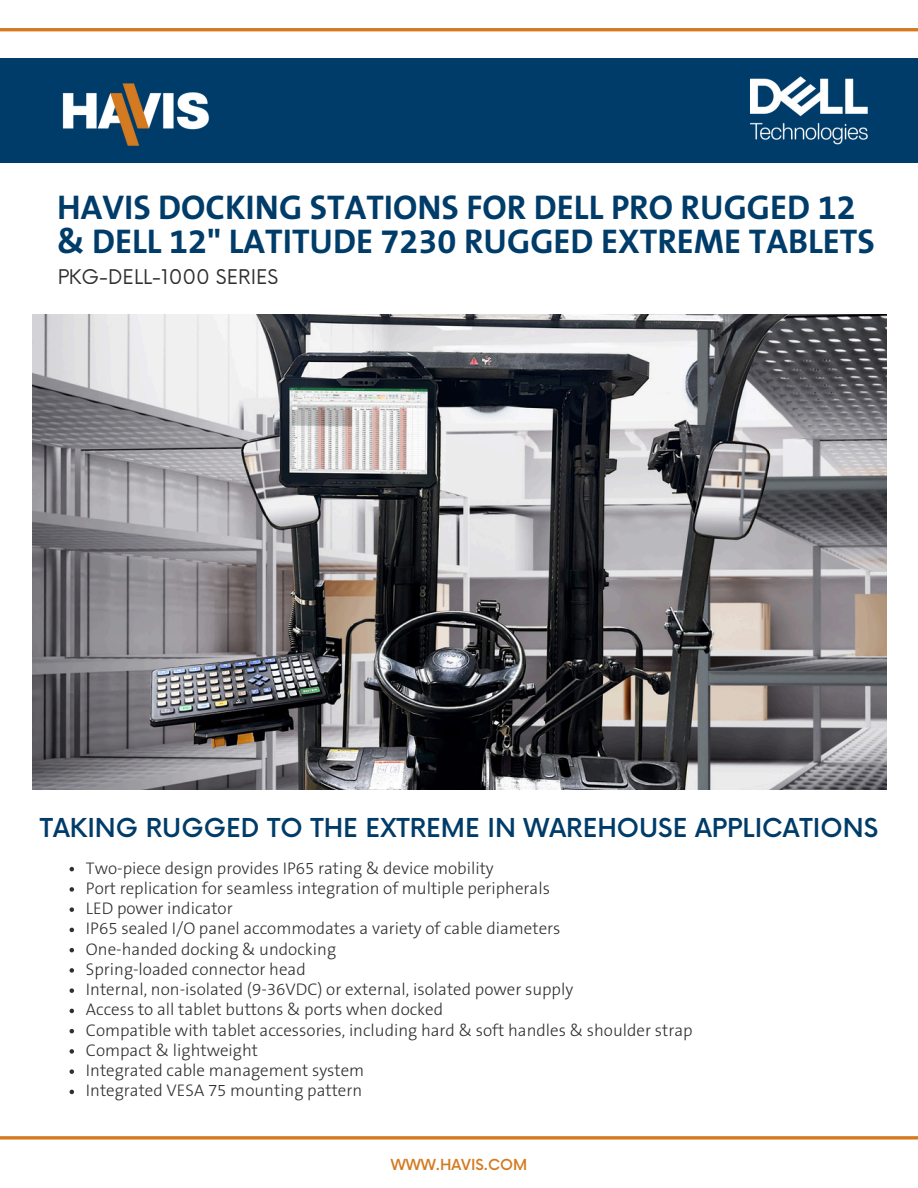
<style>
.page{position:relative;width:918px;height:1188px;background:#fff}
.page>*{position:absolute;margin:0;border:0;box-sizing:border-box;transform-origin:0 0}
.t1{font:700 34.5px/33.8px "The Sans B7";color:#003c69}
.t2{font:500 25.35px "Now";color:#003c69}
.t3{font:19.8px "Now";color:#303030}
.t4{font:300 16.95px "The Sans B3";color:#303030}
.t5{font:500 14.85px "Now";color:#d47b22}
</style>
<div class="page">
<hr style="left:0;top:28px;width:918px;height:3px;background:#d47b22">
<div style="left:0;top:59px;width:918px;height:104px;background:#003c69"></div>
<img style="left:62px;top:83px;width:147px;height:63px">
<img style="left:32px;top:315px;width:854px;height:475px">
<svg style="left:0;top:1136px;width:918px;height:4px;background:#da8f44"></svg>
<svg style="left:70px;top:867px;width:4px;height:4px"></svg>
<svg style="left:70px;top:887px;width:4px;height:5px"></svg>
<svg style="left:70px;top:907px;width:4px;height:5px"></svg>
<svg style="left:70px;top:928px;width:4px;height:4px"></svg>
<svg style="left:70px;top:948px;width:4px;height:4px"></svg>
<svg style="left:70px;top:968px;width:4px;height:5px"></svg>
<svg style="left:70px;top:988px;width:4px;height:5px"></svg>
<svg style="left:70px;top:1009px;width:4px;height:4px"></svg>
<svg style="left:70px;top:1029px;width:4px;height:4px"></svg>
<svg style="left:70px;top:1049px;width:4px;height:5px"></svg>
<svg style="left:70px;top:1069px;width:4px;height:5px"></svg>
<svg style="left:70px;top:1090px;width:4px;height:4px"></svg>
<img style="left:751px;top:77px;width:117px;height:67px">
<h1 class="t1" style="left:57px;top:192px;width:819px">HAVIS DOCKING STATIONS FOR DELL PRO RUGGED 12 &amp; DELL 12" LATITUDE 7230 RUGGED EXTREME TABLETS</h1>
<p class="t3" style="left:57px;top:265px;width:223px">PKG-DELL-1000 SERIES</p>
<h2 class="t2" style="left:40px;top:814px;width:840px">TAKING RUGGED TO THE EXTREME IN WAREHOUSE APPLICATIONS</h2>
<h4 class="t4" style="left:86px;top:859px;width:409px">Two-piece design provides IP65 rating &amp; device mobility</h4>
<h4 class="t4" style="left:86px;top:879px;width:466px">Port replication for seamless integration of multiple peripherals</h4>
<h4 class="t4" style="left:86px;top:900px;width:148px">LED power indicator</h4>
<h4 class="t4" style="left:86px;top:920px;width:476px">IP65 sealed I/O panel accommodates a variety of cable diameters</h4>
<h4 class="t4" style="left:86px;top:940px;width:252px">One-handed docking &amp; undocking</h4>
<h4 class="t4" style="left:86px;top:960px;width:221px">Spring-loaded connector head</h4>
<h4 class="t4" style="left:86px;top:981px;width:489px">Internal, non-isolated (9-36VDC) or external, isolated power supply</h4>
<h4 class="t4" style="left:86px;top:1001px;width:359px">Access to all tablet buttons &amp; ports when docked</h4>
<h4 class="t4" style="left:86px;top:1021px;width:608px">Compatible with tablet accessories, including hard &amp; soft handles &amp; shoulder strap</h4>
<h4 class="t4" style="left:86px;top:1041px;width:174px">Compact &amp; lightweight</h4>
<h4 class="t4" style="left:86px;top:1062px;width:280px">Integrated cable management system</h4>
<h4 class="t4" style="left:86px;top:1082px;width:278px">Integrated VESA 75 mounting pattern</h4>
<p class="t5" style="left:391px;top:1157px;width:138px">WWW.HAVIS.COM</p>
</div>
